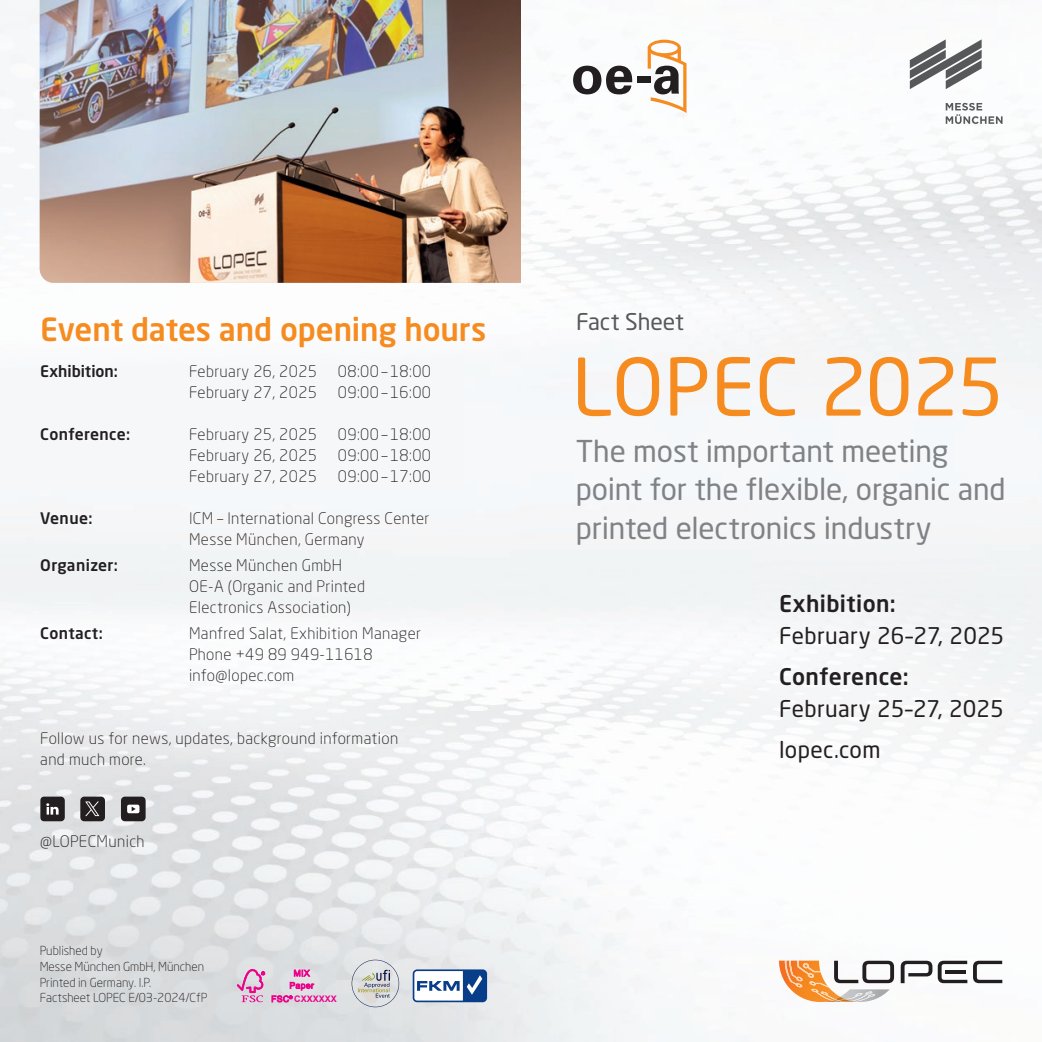
<style>
.page{position:relative;width:1042px;height:1042px;background:#fff}
.page>*{position:absolute;margin:0;border:0;box-sizing:border-box;transform-origin:0 0}
.t1{font:78.23px "Neo Sans Pro";color:#f68b1f}
.t2{font:500 31.5px "Neo Sans Pro";letter-spacing:-.005em;color:#f68b1f}
.t3{font:29.75px/38.5px "Neo Sans Pro";letter-spacing:-.005em;color:#808285}
.t4{font:22.75px/41.5px "Neo Sans Pro";letter-spacing:.015em;color:#231f20}
.t5{font:500 22.75px "Neo Sans Pro";letter-spacing:.02em;color:#231f20}
.t6{font:22.75px "Neo Sans Pro";letter-spacing:-.005em;color:#57585a}
.t7{font:300 15.75px/21px "Neo Sans Pro";letter-spacing:.025em;color:#231f20}
.t8{font:500 15.75px "Neo Sans Pro";letter-spacing:.025em;color:#231f20}
.t9{font:500 15.75px "Neo Sans Pro";color:#231f20}
.t10{font:300 12.25px/15.8px "Neo Sans Pro";color:#231f20}
.t11{font:700 8.92px "Arial";color:#ed028c}
</style>
<div class="page">
<img style="left:0;top:0;width:1042px;height:1042px">
<img style="left:40px;top:0;width:481px;height:283px">
<svg style="left:352px;top:960px;width:47px;height:47px;background:#cdcfd0"></svg>
<svg style="left:413px;top:969px;width:74px;height:33px"></svg>
<svg style="left:573px;top:66px;width:59px;height:28px"></svg>
<div style="left:637px;top:76px;width:14px;height:6px;background:#231f20"></div>
<svg style="left:648px;top:40px;width:38px;height:73px"></svg>
<svg style="left:237px;top:969px;width:28px;height:33px"></svg>
<svg style="left:294px;top:969px;width:16px;height:7px"></svg>
<svg style="left:272px;top:982px;width:42px;height:20px"></svg>
<svg style="left:938px;top:960px;width:29px;height:23px"></svg>
<svg style="left:973px;top:960px;width:29px;height:23px"></svg>
<hr style="left:945px;top:970px;width:21px;height:3px;background:#231f20">
<svg style="left:900px;top:960px;width:32px;height:23px"></svg>
<svg style="left:779px;top:960px;width:115px;height:42px"></svg>
<svg style="left:910px;top:39px;width:71px;height:50px"></svg>
<svg style="left:945px;top:103px;width:57px;height:21px"></svg>
<div style="left:40px;top:796px;width:25px;height:25px;background:#231f20;border-radius:4px"></div>
<div style="left:80px;top:796px;width:25px;height:25px;background:#231f20;border-radius:4px"></div>
<div style="left:121px;top:796px;width:25px;height:25px;background:#231f20;border-radius:4px"></div>
<svg style="left:40px;top:796px;width:19px;height:25px"></svg>
<svg style="left:127px;top:804px;width:12px;height:9px"></svg>
<svg style="left:85px;top:801px;width:14px;height:15px"></svg>
<h2 class="t2" style="left:40px;top:310px;width:447px">Event dates and opening hours</h2>
<p class="t9" style="left:40px;top:361px;width:79px">Exhibition:</p>
<p class="t7" style="left:189px;top:361px;width:129px">February 26, 2025</p>
<p class="t7" style="left:338px;top:361px;width:95px">08:00 – 18:00</p>
<p class="t7" style="left:189px;top:382px;width:129px">February 27, 2025</p>
<p class="t7" style="left:338px;top:382px;width:95px">09:00 – 16:00</p>
<p class="t8" style="left:40px;top:424px;width:92px">Conference:</p>
<p class="t7" style="left:189px;top:424px;width:129px">February 25, 2025</p>
<p class="t7" style="left:338px;top:424px;width:95px">09:00 – 18:00</p>
<p class="t7" style="left:189px;top:445px;width:129px">February 26, 2025</p>
<p class="t7" style="left:338px;top:445px;width:95px">09:00 – 18:00</p>
<p class="t7" style="left:189px;top:466px;width:129px">February 27, 2025</p>
<p class="t7" style="left:338px;top:466px;width:95px">09:00 – 17:00</p>
<p class="t8" style="left:40px;top:508px;width:54px">Venue:</p>
<p class="t7" style="left:189px;top:508px;width:242px">ICM – International Congress Center<br>Messe München, Germany</p>
<p class="t8" style="left:40px;top:555px;width:79px">Organizer:</p>
<p class="t7" style="left:189px;top:555px;width:177px">Messe München GmbH<br>OE-A (Organic and Printed<br>Electronics Association)</p>
<p class="t8" style="left:40px;top:623px;width:64px">Contact:</p>
<p class="t7" style="left:189px;top:623px;width:233px">Manfred Salat, Exhibition Manager<br>Phone +49 89 949-11618 info@lopec.com</p>
<p class="t7" style="left:40px;top:728px;width:359px">Follow us for news, updates, background information and much more.</p>
<p class="t7" style="left:40px;top:831px;width:106px">@LOPECMunich</p>
<p class="t10" style="left:40px;top:942px;width:169px">Published by<br>Messe München GmbH, München<br>Printed in Germany. I.P.<br>Factsheet LOPEC E/03-2024/CfP</p>
<p class="t11" style="left:294px;top:993px;width:44px">CXXXXXX</p>
<h3 class="t6" style="left:576px;top:308px;width:109px">Fact Sheet</h3>
<h1 class="t1" style="left:572px;top:339px;width:433px">LOPEC 2025</h1>
<h3 class="t3" style="left:576px;top:431px;width:431px">The most important meeting point for the flexible, organic and printed electronics industry</h3>
<h3 class="t5" style="left:779px;top:589px;width:118px">Exhibition:</h3>
<h3 class="t4" style="left:779px;top:614px;width:227px">February 26–27, 2025</h3>
<h3 class="t5" style="left:779px;top:662px;width:131px">Conference:</h3>
<h3 class="t4" style="left:779px;top:687px;width:226px">February 25–27, 2025 lopec.com</h3>
</div>
